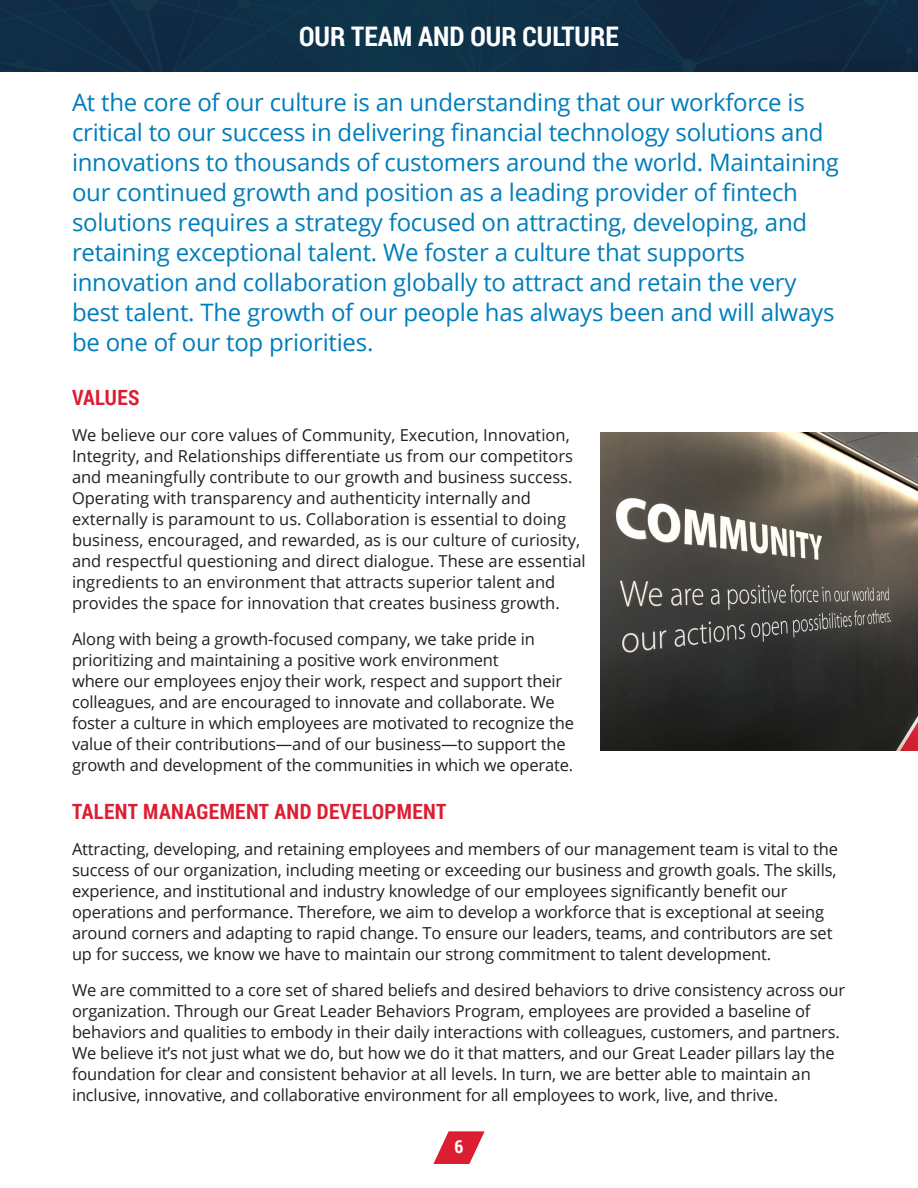
<style>
.page{position:relative;width:918px;height:1188px;background:#fff}
.page>*{position:absolute;margin:0;border:0;box-sizing:border-box;transform-origin:0 0}
.Section_heads{font:700 27px "Roboto Condensed";color:#fff}
.Large_opening_text{font:24px/30px "Open Sans";letter-spacing:-.01em;color:#007dbb}
.Heads{font:700 21px "Roboto Condensed";letter-spacing:.02em;color:#dc1e32}
.t1{font:700 18px "Roboto Condensed";color:#fff}
.Text{font:16.5px/21px "Open Sans";letter-spacing:-.01em;color:#231f20}
</style>
<div class="page">
<div style="left:0;top:0;width:609px;height:72px;background:#0f3048"></div>
<div style="left:609px;top:0;width:309px;height:72px;background:#102842"></div>
<svg style="left:433px;top:1131px;width:52px;height:33px"></svg>
<img style="left:600px;top:432px;width:318px;height:319px">
<p class="Section_heads" style="left:299px;top:18px;width:321px">OUR TEAM AND OUR CULTURE</p>
<p class="Large_opening_text" style="left:72px;top:87px;width:769px">At the core of our culture is an understanding that our workforce is critical to our success in delivering financial technology solutions and innovations to thousands of customers around the world. Maintaining our continued growth and position as a leading provider of fintech solutions requires a strategy focused on attracting, developing, and retaining exceptional talent. We foster a culture that supports innovation and collaboration globally to attract and retain the very best talent. The growth of our people has always been and will always be one of our top priorities.</p>
<p class="Heads" style="left:72px;top:383px;width:69px">VALUES</p>
<p class="Text" style="left:72px;top:424px;width:515px">We believe our core values of Community, Execution, Innovation, Integrity, and Relationships differentiate us from our competitors and meaningfully contribute to our growth and business success.<br>Operating with transparency and authenticity internally and externally is paramount to us. Collaboration is essential to doing business, encouraged, and rewarded, as is our culture of curiosity, and respectful questioning and direct dialogue. These are essential ingredients to an environment that attracts superior talent and provides the space for innovation that creates business growth.</p>
<p class="Text" style="left:72px;top:628px;width:503px">Along with being a growth-focused company, we take pride in prioritizing and maintaining a positive work environment<br>where our employees enjoy their work, respect and support their colleagues, and are encouraged to innovate and collaborate. We foster a culture in which employees are motivated to recognize the value of their contributions—and of our business—to support the growth and development of the communities in which we operate.</p>
<p class="Heads" style="left:72px;top:797px;width:376px">TALENT MANAGEMENT AND DEVELOPMENT</p>
<p class="Text" style="left:72px;top:838px;width:767px">Attracting, developing, and retaining employees and members of our management team is vital to the success of our organization, including meeting or exceeding our business and growth goals. The skills, experience, and institutional and industry knowledge of our employees significantly benefit our operations and performance. Therefore, we aim to develop a workforce that is exceptional at seeing around corners and adapting to rapid change. To ensure our leaders, teams, and contributors are set up for success, we know we have to maintain our strong commitment to talent development.</p>
<p class="Text" style="left:72px;top:979px;width:775px">We are committed to a core set of shared beliefs and desired behaviors to drive consistency across our organization. Through our Great Leader Behaviors Program, employees are provided a baseline of behaviors and qualities to embody in their daily interactions with colleagues, customers, and partners.<br>We believe it’s not just what we do, but how we do it that matters, and our Great Leader pillars lay the foundation for clear and consistent behavior at all levels. In turn, we are better able to maintain an inclusive, innovative, and collaborative environment for all employees to work, live, and thrive.</p>
<p class="t1" style="left:455px;top:1134px;width:10px">6</p>
</div>
